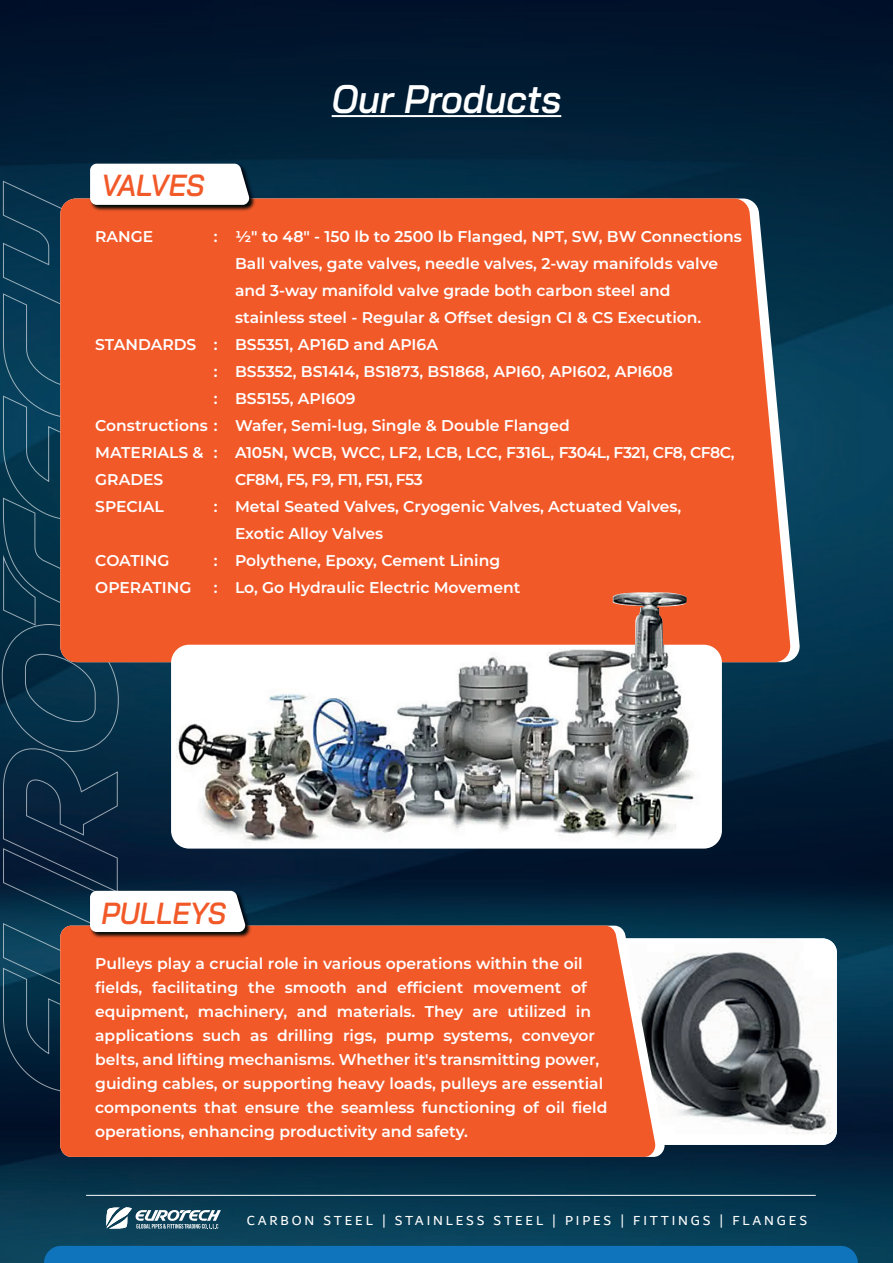
<style>
.page{position:relative;width:893px;height:1263px;background:#fff}
.page>*{position:absolute;margin:0;border:0;box-sizing:border-box;transform-origin:0 0}
.t1{font:italic 600 39.75px "Bai Jamjuree";color:#fff;scale:.93 1}
.t2{font:italic 600 30.45px "Bai Jamjuree";color:#f15929;scale:.93 1}
.t3{font:600 15.6px/24px "Montserrat";color:#fff}
.t4{font:600 15.6px "Montserrat";letter-spacing:-.03em;color:#fff}
.t5{font:14.1px "Dubai";letter-spacing:.2em;color:#fff}
</style>
<div class="page">
<img style="left:0;top:0;width:893px;height:1263px">
<div style="left:250px;top:198px;width:541px;height:464px;background:#f15929"></div>
<div style="left:44px;top:1246px;width:814px;height:17px;background:#1074bc"></div>
<hr style="left:332px;top:115px;width:229px;height:2px;background:#fff">
<img style="left:39px;top:113px;width:267px;height:149px">
<img style="left:666px;top:938px;width:171px;height:207px">
<div style="left:60px;top:926px;width:596px;height:231px;background:#f15929"></div>
<img style="left:250px;top:848px;width:52px;height:141px">
<svg style="left:2px;top:164px;width:248px;height:928px;background:#915243"></svg>
<svg style="left:106px;top:1207px;width:115px;height:22px"></svg>
<hr style="left:86px;top:1195px;width:730px;height:1px;background:#fff">
<img style="left:171px;top:592px;width:551px;height:256px">
<h1 class="t1" style="left:332px;top:76px;width:248px">Our Products</h1>
<h2 class="t2" style="left:102px;top:168px;width:112px">VALVES</h2>
<p class="t3" style="left:95px;top:224px;width:60px">RANGE</p>
<p class="t3" style="left:214px;top:224px;width:530px">: ½" to 48" - 150 lb to 2500 lb Flanged, NPT, SW, BW Connections</p>
<p class="t3" style="left:235px;top:251px;width:485px">Ball valves, gate valves, needle valves, 2-way manifolds valve</p>
<p class="t3" style="left:235px;top:278px;width:437px">and 3-way manifold valve grade both carbon steel and</p>
<p class="t3" style="left:235px;top:305px;width:468px">stainless steel - Regular &amp; Offset design CI &amp; CS Execution.</p>
<p class="t3" style="left:95px;top:332px;width:344px">STANDARDS : BS5351, AP16D and API6A</p>
<p class="t3" style="left:214px;top:359px;width:461px">: BS5352, BS1414, BS1873, BS1868, API60, API602, API608</p>
<p class="t3" style="left:214px;top:386px;width:143px">: BS5155, API609</p>
<p class="t3" style="left:95px;top:413px;width:476px">Constructions : Wafer, Semi-lug, Single &amp; Double Flanged</p>
<p class="t3" style="left:95px;top:440px;width:641px">MATERIALS &amp; : A105N, WCB, WCC, LF2, LCB, LCC, F316L, F304L, F321, CF8, CF8C,</p>
<p class="t3" style="left:95px;top:467px;width:70px">GRADES</p>
<p class="t4" style="left:235px;top:469px;width:189px">CF8M, F5, F9, F11, F51, F53</p>
<p class="t3" style="left:95px;top:494px;width:70px">SPECIAL</p>
<p class="t3" style="left:235px;top:493px;width:448px;line-height:27px;text-indent:-21px">: Metal Seated Valves, Cryogenic Valves, Actuated Valves,<br>Exotic Alloy Valves</p>
<p class="t3" style="left:95px;top:548px;width:76px">COATING</p>
<p class="t3" style="left:214px;top:548px;width:288px">: Polythene, Epoxy, Cement Lining</p>
<p class="t3" style="left:95px;top:575px;width:98px">OPERATING</p>
<p class="t3" style="left:214px;top:575px;width:308px">: Lo, Go Hydraulic Electric Movement</p>
<h2 class="t2" style="left:101px;top:895px;width:135px">PULLEYS</h2>
<p class="t3" style="left:95px;top:951px;width:514px">Pulleys play a crucial role in various operations within the oil fields, facilitating the smooth and efficient movement of equipment, machinery, and materials. They are utilized in applications such as drilling rigs, pump systems, conveyor belts, and lifting mechanisms. Whether it's transmitting power, guiding cables, or supporting heavy loads, pulleys are essential components that ensure the seamless functioning of oil field operations, enhancing productivity and safety.</p>
<p class="t5" style="left:247px;top:1212px;width:562px">CARBON STEEL | STAINLESS STEEL | PIPES | FITTINGS | FLANGES</p>
</div>
